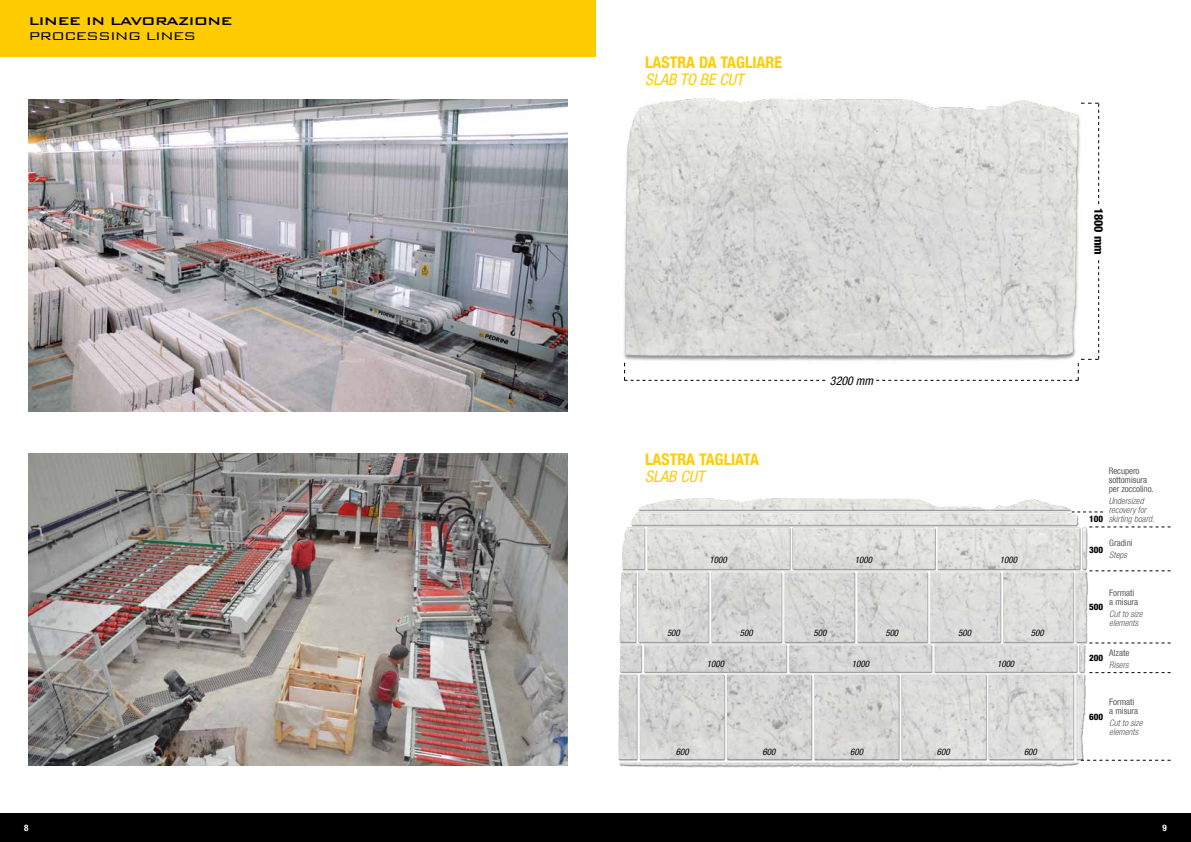
<style>
.page{position:relative;width:1191px;height:842px;background:#fff}
.page>*{position:absolute;margin:0;border:0;box-sizing:border-box;transform-origin:0 0}
.t1{font:700 condensed 16px "Helvetica Neue LT Com";color:#fecc00}
.t2{font:italic condensed 16px "Helvetica Neue LT Com";color:#fecc00}
.t3{font:500 15px "Bank Gothic BT";letter-spacing:-.06em;color:#000;scale:1.1 1}
.t4{font:300 15px "Bank Gothic BT";letter-spacing:-.06em;color:#000;scale:1.1 1}
.t5{font:italic condensed 12px "Helvetica Neue LT Com";color:#000}
.t6{font:800 condensed 12px "Helvetica Neue LT Com";color:#000}
.t7{font:italic 300 condensed 9px/9px "Helvetica Neue LT Com";color:#58585a}
.t8{font:condensed 9px/9px "Helvetica Neue LT Com";color:#58585a}
.t9{font:italic condensed 9px "Helvetica Neue LT Com";color:#000}
.t10{font:800 condensed 9px "Helvetica Neue LT Com";color:#000}
.t11{font:700 condensed 9px "Helvetica Neue LT Com";color:#fff}
</style>
<div class="page">
<div style="left:0;top:814px;width:1191px;height:28px;background:#000"></div>
<div style="left:0;top:0;width:595px;height:57px;background:#fecc00"></div>
<img style="left:28px;top:99px;width:539px;height:312px">
<img style="left:28px;top:454px;width:539px;height:311px">
<img style="left:618px;top:498px;width:476px;height:271px">
<img style="left:624px;top:98px;width:468px;height:265px">
<svg style="left:1071px;top:512px;width:32px;height:1px"></svg>
<svg style="left:1089px;top:527px;width:81px;height:1px"></svg>
<svg style="left:1089px;top:571px;width:81px;height:1px"></svg>
<svg style="left:1089px;top:643px;width:81px;height:1px"></svg>
<svg style="left:1089px;top:672px;width:81px;height:1px"></svg>
<svg style="left:1080px;top:760px;width:90px;height:1px"></svg>
<svg style="left:624px;top:363px;width:201px;height:18px"></svg>
<svg style="left:1081px;top:103px;width:18px;height:101px"></svg>
<svg style="left:876px;top:260px;width:223px;height:121px"></svg>
<h2 class="t3" style="left:28px;top:13px;width:187px">LINEE IN LAVORAZIONE</h2>
<h2 class="t4" style="left:28px;top:28px;width:154px">PROCESSING LINES</h2>
<h1 class="t1" style="left:645px;top:53px;width:138px">LASTRA DA TAGLIARE</h1>
<h1 class="t2" style="left:645px;top:70px;width:100px">SLAB TO BE CUT</h1>
<h3 class="t6" style="left:1106px;top:208px;width:49px;rotate:90deg">1800 mm</h3>
<h1 class="t1" style="left:645px;top:450px;width:115px">LASTRA TAGLIATA</h1>
<h1 class="t2" style="left:645px;top:467px;width:61px">SLAB CUT</h1>
<h3 class="t5" style="left:830px;top:373px;width:45px">3200 mm</h3>
<p class="t9" style="left:709px;top:555px;width:19px">1000</p>
<p class="t9" style="left:855px;top:555px;width:19px">1000</p>
<p class="t9" style="left:999px;top:555px;width:19px">1000</p>
<p class="t9" style="left:667px;top:627px;width:14px">500</p>
<p class="t9" style="left:740px;top:627px;width:14px">500</p>
<p class="t9" style="left:813px;top:627px;width:14px">500</p>
<p class="t9" style="left:885px;top:627px;width:14px">500</p>
<p class="t9" style="left:958px;top:627px;width:14px">500</p>
<p class="t9" style="left:1031px;top:627px;width:14px">500</p>
<p class="t9" style="left:707px;top:658px;width:19px">1000</p>
<p class="t9" style="left:676px;top:746px;width:14px">600</p>
<p class="t9" style="left:852px;top:659px;width:19px">1000</p>
<p class="t9" style="left:997px;top:659px;width:19px">1000</p>
<p class="t9" style="left:762px;top:746px;width:14px">600</p>
<p class="t9" style="left:850px;top:746px;width:14px">600</p>
<p class="t9" style="left:936px;top:746px;width:14px">600</p>
<p class="t9" style="left:1024px;top:746px;width:14px">600</p>
<p class="t8" style="left:1108px;top:467px;width:46px">Recupero sottomisura per zoccolino.</p>
<p class="t7" style="left:1108px;top:497px;width:47px">Undersized recovery for skirting board.</p>
<p class="t10" style="left:1089px;top:514px;width:16px">100</p>
<p class="t10" style="left:1089px;top:544px;width:16px">300</p>
<p class="t8" style="left:1109px;top:538px;width:25px">Gradini</p>
<p class="t7" style="left:1109px;top:551px;width:19px">Steps</p>
<p class="t8" style="left:1109px;top:588px;width:30px">Formati a misura</p>
<p class="t7" style="left:1109px;top:609px;width:35px">Cut to size elements</p>
<p class="t10" style="left:1089px;top:601px;width:16px">500</p>
<p class="t8" style="left:1109px;top:648px;width:22px">Alzate</p>
<p class="t7" style="left:1109px;top:660px;width:21px">Risers</p>
<p class="t10" style="left:1089px;top:652px;width:16px">200</p>
<p class="t8" style="left:1109px;top:697px;width:30px">Formati a misura</p>
<p class="t7" style="left:1109px;top:718px;width:35px">Cut to size elements</p>
<p class="t10" style="left:1089px;top:711px;width:16px">600</p>
<p class="t11" style="left:24px;top:822px;width:6px">8</p>
<p class="t11" style="left:1162px;top:822px;width:6px">9</p>
</div>
